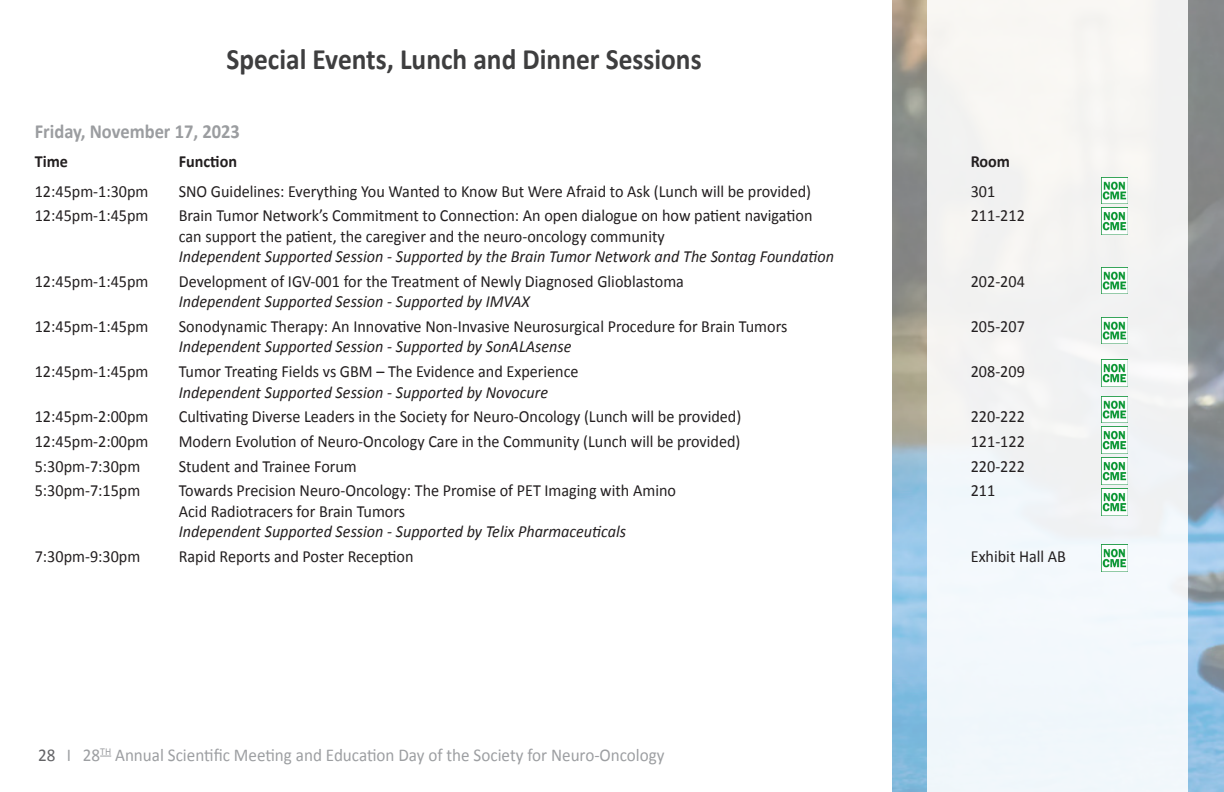
<style>
.page{position:relative;width:1224px;height:792px;background:#fff}
.page>*{position:absolute;margin:0;border:0;box-sizing:border-box;transform-origin:0 0}
.t1{font:700 29.6px "Calibri";color:#3e3e3f;scale:.93 1}
.t2{font:700 20px "Calibri";color:#9b9da0;scale:.93 1}
.t3{font:18px "Calibri";color:#9d9fa2;scale:.95 1}
.t4{font:17px "Calibri";color:#231f20;scale:.95 1}
.t5{font:italic 17px "Calibri";color:#231f20;scale:.95 1}
.t6{font:700 17px "Calibri";color:#231f20;scale:.95 1}
.s1{color:#636366}
</style>
<div class="page">
<div style="left:927px;top:0;width:261px;height:792px;background:#f2f6f4"></div>
<img style="left:1101px;top:177px;width:27px;height:27px">
<img style="left:1101px;top:208px;width:27px;height:26px">
<img style="left:1101px;top:396px;width:27px;height:27px">
<img style="left:1101px;top:427px;width:27px;height:26px">
<img style="left:1101px;top:458px;width:27px;height:26px">
<img style="left:1101px;top:267px;width:27px;height:27px">
<img style="left:1101px;top:317px;width:27px;height:27px">
<img style="left:1101px;top:360px;width:27px;height:26px">
<img style="left:1101px;top:489px;width:27px;height:26px">
<img style="left:1101px;top:545px;width:27px;height:26px">
<p class="t1" style="left:226px;top:40px;width:512px">Special Events, Lunch and Dinner Sessions</p>
<p class="t2" style="left:35px;top:118px;width:222px">Friday, November 17, 2023</p>
<p class="t6" style="left:35px;top:151px;width:36px">Time</p>
<p class="t6" style="left:179px;top:151px;width:63px">Function</p>
<p class="t6" style="left:971px;top:151px;width:43px">Room</p>
<p class="t4" style="left:35px;top:180px;width:121px">12:45pm-1:30pm</p>
<p class="t4" style="left:179px;top:180px;width:667px">SNO Guidelines: Everything You Wanted to Know But Were Afraid to Ask (Lunch will be provided)</p>
<p class="t4" style="left:971px;top:180px;width:27px">301</p>
<p class="t4" style="left:35px;top:205px;width:121px">12:45pm-1:45pm</p>
<p class="t4" style="left:179px;top:205px;width:669px">Brain Tumor Network’s Commitment to Connection: An open dialogue on how patient navigation</p>
<p class="t4" style="left:971px;top:205px;width:58px">211-212</p>
<p class="t4" style="left:179px;top:225px;width:513px">can support the patient, the caregiver and the neuro-oncology community</p>
<p class="t5" style="left:179px;top:245px;width:691px">Independent Supported Session - Supported by the Brain Tumor Network and The Sontag Foundation</p>
<p class="t4" style="left:35px;top:271px;width:121px">12:45pm-1:45pm</p>
<p class="t4" style="left:179px;top:271px;width:533px">Development of IGV-001 for the Treatment of Newly Diagnosed Glioblastoma</p>
<p class="t4" style="left:971px;top:271px;width:58px">202-204</p>
<p class="t5" style="left:179px;top:290px;width:371px">Independent Supported Session - Supported by IMVAX</p>
<p class="t4" style="left:35px;top:316px;width:121px">12:45pm-1:45pm</p>
<p class="t4" style="left:179px;top:316px;width:642px">Sonodynamic Therapy: An Innovative Non-Invasive Neurosurgical Procedure for Brain Tumors</p>
<p class="t4" style="left:971px;top:316px;width:58px">205-207</p>
<p class="t5" style="left:179px;top:335px;width:415px">Independent Supported Session - Supported by SonALAsense</p>
<p class="t4" style="left:35px;top:361px;width:121px">12:45pm-1:45pm</p>
<p class="t4" style="left:179px;top:361px;width:422px">Tumor Treating Fields vs GBM – The Evidence and Experience</p>
<p class="t4" style="left:971px;top:361px;width:58px">208-209</p>
<p class="t5" style="left:179px;top:380px;width:390px">Independent Supported Session - Supported by Novocure</p>
<p class="t4" style="left:35px;top:406px;width:121px">12:45pm-2:00pm</p>
<p class="t4" style="left:179px;top:406px;width:594px">Cultivating Diverse Leaders in the Society for Neuro-Oncology (Lunch will be provided)</p>
<p class="t4" style="left:971px;top:406px;width:58px">220-222</p>
<p class="t4" style="left:35px;top:431px;width:121px">12:45pm-2:00pm</p>
<p class="t4" style="left:179px;top:431px;width:593px">Modern Evolution of Neuro-Oncology Care in the Community (Lunch will be provided)</p>
<p class="t4" style="left:971px;top:431px;width:58px">121-122</p>
<p class="t4" style="left:35px;top:455px;width:113px">5:30pm-7:30pm</p>
<p class="t4" style="left:179px;top:455px;width:189px">Student and Trainee Forum</p>
<p class="t4" style="left:971px;top:455px;width:58px">220-222</p>
<p class="t4" style="left:35px;top:480px;width:113px">5:30pm-7:15pm</p>
<p class="t4" style="left:179px;top:480px;width:525px">Towards Precision Neuro-Oncology: The Promise of PET Imaging with Amino</p>
<p class="t4" style="left:971px;top:480px;width:27px">211</p>
<p class="t4" style="left:179px;top:500px;width:240px">Acid Radiotracers for Brain Tumors</p>
<p class="t5" style="left:179px;top:520px;width:472px">Independent Supported Session - Supported by Telix Pharmaceuticals</p>
<p class="t4" style="left:35px;top:546px;width:113px">7:30pm-9:30pm</p>
<p class="t4" style="left:179px;top:546px;width:249px">Rapid Reports and Poster Reception</p>
<p class="t4" style="left:971px;top:546px;width:102px">Exhibit Hall AB</p>
<p class="t3" style="left:38px;top:744px;width:661px"><span class="s1">28</span> I 28<sup>TH</sup> Annual Scientific Meeting and Education Day of the Society for Neuro-Oncology</p>
</div>
